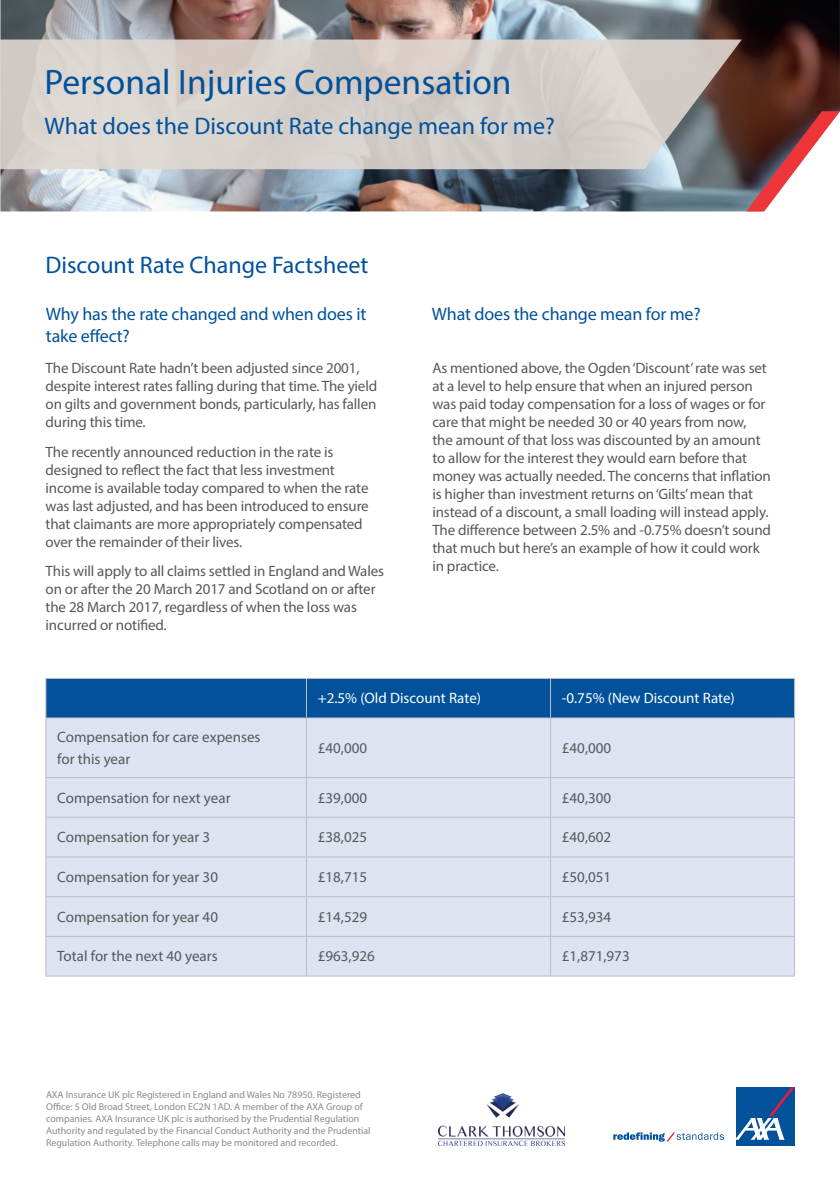
<style>
.page{position:relative;width:840px;height:1191px;background:#fff}
.page>*{position:absolute;margin:0;border:0;box-sizing:border-box;transform-origin:0 0}
.t1{font:35.4px "Myriad Pro";color:#01519b}
.t2{font:24px "Myriad Pro";color:#01519b}
.Sub_title{font:18px/21.6px "Myriad Pro";letter-spacing:-.01em;color:#01519b}
.Body_copy{font:15px/18px "Myriad Pro";letter-spacing:-.01em;color:#57585a}
.Bullets{font:15px/22px "Myriad Pro";color:#57585a}
.Sub_Heading{font:15px "Myriad Pro";color:#fff}
.small_print{font:10px/12px "Myriad Pro";color:#8e8a87}
</style>
<div class="page">
<img style="left:0;top:0;width:839px;height:211px">
<div style="left:735px;top:1087px;width:59px;height:58px;background:#01519b"></div>
<svg style="left:735px;top:1087px;width:59px;height:52px"></svg>
<svg style="left:613px;top:1132px;width:110px;height:9px"></svg>
<svg style="left:0;top:40px;width:741px;height:129px;background:#cfc9c4"></svg>
<svg style="left:745px;top:111px;width:94px;height:100px"></svg>
<div style="left:46px;top:679px;width:747px;height:38px;background:#01519b"></div>
<div style="left:46px;top:718px;width:747px;height:257px;background:#dee3f1"></div>
<hr style="left:306px;top:679px;width:1px;height:38px;background:#bcbdc0">
<hr style="left:549px;top:679px;width:1px;height:38px;background:#bcbdc0">
<hr style="left:45px;top:717px;width:261px;height:1px;background:#bcbdc0">
<hr style="left:306px;top:717px;width:244px;height:1px;background:#bcbdc0">
<hr style="left:306px;top:718px;width:1px;height:59px;background:#bcbdc0">
<hr style="left:550px;top:717px;width:244px;height:1px;background:#bcbdc0">
<hr style="left:549px;top:718px;width:1px;height:59px;background:#bcbdc0">
<hr style="left:45px;top:777px;width:261px;height:1px;background:#bcbdc0">
<hr style="left:306px;top:777px;width:244px;height:1px;background:#bcbdc0">
<hr style="left:306px;top:778px;width:1px;height:38px;background:#bcbdc0">
<hr style="left:550px;top:777px;width:244px;height:1px;background:#bcbdc0">
<hr style="left:549px;top:778px;width:1px;height:38px;background:#bcbdc0">
<hr style="left:45px;top:816px;width:261px;height:1px;background:#bcbdc0">
<hr style="left:306px;top:816px;width:244px;height:1px;background:#bcbdc0">
<hr style="left:306px;top:817px;width:1px;height:39px;background:#bcbdc0">
<hr style="left:550px;top:816px;width:244px;height:1px;background:#bcbdc0">
<hr style="left:549px;top:817px;width:1px;height:39px;background:#bcbdc0">
<hr style="left:306px;top:857px;width:1px;height:39px;background:#bcbdc0">
<hr style="left:549px;top:857px;width:1px;height:39px;background:#bcbdc0">
<hr style="left:306px;top:897px;width:1px;height:39px;background:#bcbdc0">
<hr style="left:549px;top:897px;width:1px;height:39px;background:#bcbdc0">
<hr style="left:306px;top:937px;width:1px;height:38px;background:#bcbdc0">
<hr style="left:549px;top:937px;width:1px;height:38px;background:#bcbdc0">
<hr style="left:45px;top:678px;width:261px;height:1px;background:#bcbdc0">
<hr style="left:45px;top:679px;width:1px;height:38px;background:#bcbdc0">
<hr style="left:306px;top:678px;width:244px;height:1px;background:#bcbdc0">
<hr style="left:550px;top:678px;width:244px;height:1px;background:#bcbdc0">
<hr style="left:793px;top:679px;width:1px;height:38px;background:#bcbdc0">
<hr style="left:45px;top:718px;width:1px;height:59px;background:#bcbdc0">
<hr style="left:793px;top:718px;width:1px;height:59px;background:#bcbdc0">
<hr style="left:45px;top:778px;width:1px;height:38px;background:#bcbdc0">
<hr style="left:793px;top:778px;width:1px;height:38px;background:#bcbdc0">
<hr style="left:45px;top:817px;width:1px;height:39px;background:#bcbdc0">
<hr style="left:793px;top:817px;width:1px;height:39px;background:#bcbdc0">
<hr style="left:45px;top:856px;width:261px;height:1px;background:#bcbdc0">
<hr style="left:45px;top:857px;width:1px;height:39px;background:#bcbdc0">
<hr style="left:306px;top:856px;width:244px;height:1px;background:#bcbdc0">
<hr style="left:550px;top:856px;width:244px;height:1px;background:#bcbdc0">
<hr style="left:793px;top:857px;width:1px;height:39px;background:#bcbdc0">
<hr style="left:45px;top:896px;width:261px;height:1px;background:#bcbdc0">
<hr style="left:45px;top:897px;width:1px;height:39px;background:#bcbdc0">
<hr style="left:306px;top:896px;width:244px;height:1px;background:#bcbdc0">
<hr style="left:550px;top:896px;width:244px;height:1px;background:#bcbdc0">
<hr style="left:793px;top:897px;width:1px;height:39px;background:#bcbdc0">
<hr style="left:45px;top:936px;width:261px;height:1px;background:#bcbdc0">
<hr style="left:45px;top:937px;width:1px;height:38px;background:#bcbdc0">
<hr style="left:306px;top:936px;width:244px;height:1px;background:#bcbdc0">
<hr style="left:550px;top:936px;width:244px;height:1px;background:#bcbdc0">
<hr style="left:793px;top:937px;width:1px;height:38px;background:#bcbdc0">
<hr style="left:45px;top:975px;width:261px;height:1px;background:#bcbdc0">
<hr style="left:306px;top:975px;width:244px;height:1px;background:#bcbdc0">
<hr style="left:550px;top:975px;width:244px;height:1px;background:#bcbdc0">
<img style="left:438px;top:1094px;width:126px;height:51px">
<p class="t1" style="left:44px;top:60px;width:468px">Personal Injuries Compensation</p>
<p class="t2" style="left:44px;top:111px;width:511px">What does the Discount Rate change mean for me?</p>
<p class="t2" style="left:45px;top:250px;width:324px">Discount Rate Change Factsheet</p>
<p class="Sub_title" style="left:46px;top:303px;width:322px">Why has the rate changed and when does it take effect?</p>
<p class="Sub_title" style="left:431px;top:303px;width:270px">What does the change mean for me?</p>
<p class="Body_copy" style="left:46px;top:359px;width:333px">The Discount Rate hadn’t been adjusted since 2001, despite interest rates falling during that time. The yield on gilts and government bonds, particularly, has fallen during this time.</p>
<p class="Body_copy" style="left:46px;top:442px;width:324px">The recently announced reduction in the rate is designed to reflect the fact that less investment income is available today compared to when the rate was last adjusted, and has been introduced to ensure that claimants are more appropriately compensated over the remainder of their lives.</p>
<p class="Body_copy" style="left:46px;top:562px;width:340px">This will apply to all claims settled in England and Wales on or after the 20 March 2017 and Scotland on or after the 28 March 2017, regardless of when the loss was incurred or notified.</p>
<p class="Body_copy" style="left:432px;top:359px;width:340px">As mentioned above, the Ogden ‘Discount’ rate was set at a level to help ensure that when an injured person was paid today compensation for a loss of wages or for care that might be needed 30 or 40 years from now,<br>the amount of that loss was discounted by an amount to allow for the interest they would earn before that money was actually needed. The concerns that inflation is higher than investment returns on ‘Gilts’ mean that instead of a discount, a small loading will instead apply.<br>The difference between 2.5% and -0.75% doesn’t sound that much but here’s an example of how it could work in practice.</p>
<p class="Sub_Heading" style="left:317px;top:689px;width:165px">+2.5% (Old Discount Rate)</p>
<p class="Sub_Heading" style="left:561px;top:689px;width:174px">-0.75% (New Discount Rate)</p>
<p class="Bullets" style="left:57px;top:725px;width:205px">Compensation for care expenses for this year</p>
<p class="Bullets" style="left:317px;top:736px;width:51px">£40,000</p>
<p class="Bullets" style="left:561px;top:736px;width:51px">£40,000</p>
<p class="Bullets" style="left:57px;top:786px;width:175px">Compensation for next year</p>
<p class="Bullets" style="left:317px;top:786px;width:51px">£39,000</p>
<p class="Bullets" style="left:561px;top:786px;width:51px">£40,300</p>
<p class="Bullets" style="left:57px;top:826px;width:154px">Compensation for year 3</p>
<p class="Bullets" style="left:317px;top:826px;width:51px">£38,025</p>
<p class="Bullets" style="left:561px;top:826px;width:51px">£40,602</p>
<p class="Bullets" style="left:57px;top:865px;width:162px">Compensation for year 30</p>
<p class="Bullets" style="left:317px;top:865px;width:51px">£18,715</p>
<p class="Bullets" style="left:561px;top:865px;width:51px">£50,051</p>
<p class="Bullets" style="left:57px;top:905px;width:162px">Compensation for year 40</p>
<p class="Bullets" style="left:317px;top:905px;width:51px">£14,529</p>
<p class="Bullets" style="left:561px;top:905px;width:51px">£53,934</p>
<p class="Bullets" style="left:57px;top:945px;width:162px">Total for the next 40 years</p>
<p class="Bullets" style="left:317px;top:945px;width:58px">£963,926</p>
<p class="Bullets" style="left:561px;top:945px;width:69px">£1,871,973</p>
<p class="small_print" style="left:46px;top:1088px;width:326px">AXA Insurance UK plc Registered in England and Wales No 78950. Registered Office: 5 Old Broad Street, London EC2N 1AD. A member of the AXA Group of companies. AXA Insurance UK plc is authorised by the Prudential Regulation Authority and regulated by the Financial Conduct Authority and the Prudential Regulation Authority. Telephone calls may be monitored and recorded.</p>
</div>
